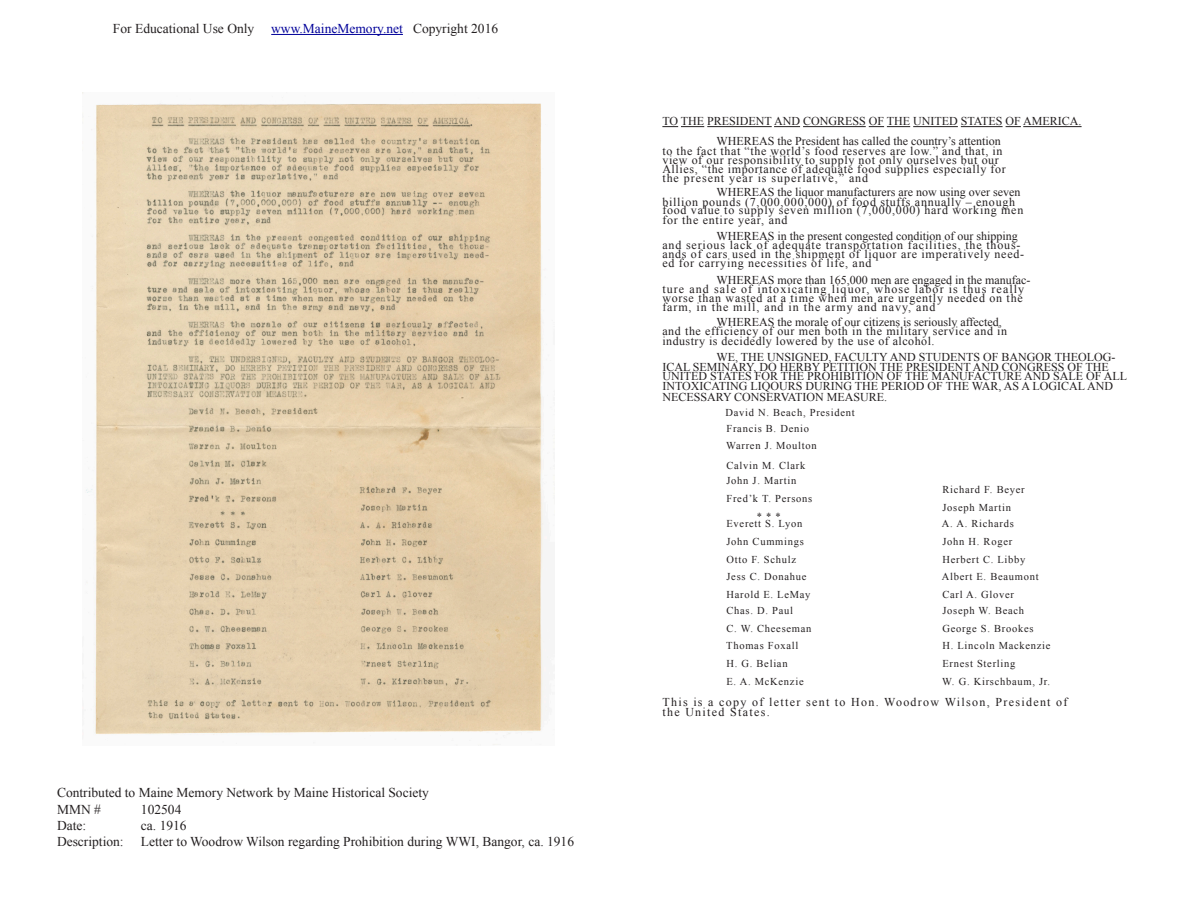
<style>
.page{position:relative;width:1188px;height:918px;background:#fff}
.page>*{position:absolute;margin:0;border:0;box-sizing:border-box;transform-origin:0 0}
.t1{font:13.5px "Times New Roman";color:#231f20}
.t2{font:12px/9.8px "Times New Roman";color:#231f20}
.t3{font:12px "Times New Roman";letter-spacing:.05em;color:#231f20}
.t4{font:12px "Times New Roman";letter-spacing:.08em;color:#231f20}
.t5{font:12px "Times New Roman";letter-spacing:.11em;color:#231f20}
.t6{font:12px "Times New Roman";letter-spacing:.07em;color:#231f20}
.t7{font:12px "Times New Roman";letter-spacing:.09em;color:#231f20}
.t8{font:10.5px/7.5px "Times New Roman";letter-spacing:.07em;color:#231f20}
.s1{color:#009}
</style>
<div class="page">
<hr style="left:271px;top:34px;width:132px;height:1px;background:#009">
<img style="left:86px;top:97px;width:462px;height:648px">
<svg style="left:662px;top:126px;width:42px;height:1px"></svg>
<hr style="left:707px;top:126px;width:65px;height:1px;background:#231f20">
<svg style="left:774px;top:126px;width:26px;height:1px"></svg>
<hr style="left:803px;top:126px;width:63px;height:1px;background:#231f20">
<svg style="left:869px;top:126px;width:41px;height:1px"></svg>
<hr style="left:913px;top:126px;width:45px;height:1px;background:#231f20">
<hr style="left:961px;top:126px;width:42px;height:1px;background:#231f20">
<svg style="left:1006px;top:126px;width:15px;height:1px"></svg>
<hr style="left:1023px;top:126px;width:59px;height:1px;background:#231f20">
<p class="t1" style="left:113px;top:19px;width:387px">For Educational Use Only <span class="s1">www.MaineMemory.net</span> Copyright 2016</p>
<p class="t1" style="left:57px;top:784px;width:373px">Contributed to Maine Memory Network by Maine Historical Society</p>
<p class="t1" style="left:57px;top:800px;width:45px">MMN #</p>
<p class="t1" style="left:141px;top:800px;width:42px">102504</p>
<p class="t1" style="left:57px;top:816px;width:31px">Date:</p>
<p class="t1" style="left:141px;top:816px;width:47px">ca. 1916</p>
<p class="t1" style="left:57px;top:832px;width:68px">Description:</p>
<p class="t1" style="left:141px;top:832px;width:435px">Letter to Woodrow Wilson regarding Prohibition during WWI, Bangor, ca. 1916</p>
<p class="t2" style="left:662px;top:116px;width:421px">TO THE PRESIDENT AND CONGRESS OF THE UNITED STATES OF AMERICA.</p>
<p class="t2" style="left:716px;top:136px;width:286px">WHEREAS the President has called the country’s attention</p>
<p class="t3" style="left:662px;top:143px;width:342px">to the fact that “the world’s food reserves are low.” and that, in</p>
<p class="t3" style="left:662px;top:152px;width:338px">view of our responsibility to supply not only ourselves but our</p>
<p class="t3" style="left:662px;top:161px;width:345px">Allies, “the importance of adequate food supplies especially for</p>
<p class="t4" style="left:662px;top:170px;width:207px">the present year is superlative,” and</p>
<p class="t2" style="left:716px;top:187px;width:305px">WHEREAS the liquor manufacturers are now using over seven</p>
<p class="t3" style="left:662px;top:194px;width:354px">billion pounds (7,000,000,000) of food stuffs annually – enough</p>
<p class="t3" style="left:662px;top:202px;width:362px">food value to supply seven million (7,000,000) hard working men</p>
<p class="t3" style="left:662px;top:212px;width:127px">for the entire year, and</p>
<p class="t2" style="left:716px;top:231px;width:303px">WHEREAS in the present congested condition of our shipping</p>
<p class="t6" style="left:662px;top:237px;width:360px">and serious lack of adequate transportation facilities, the thous-</p>
<p class="t3" style="left:662px;top:246px;width:363px">ands of cars used in the shipment of liquor are imperatively need-</p>
<p class="t3" style="left:662px;top:255px;width:211px">ed for carrying necessities of life, and</p>
<p class="t2" style="left:716px;top:274px;width:315px">WHEREAS more than 165,000 men are engaged in the manufac-</p>
<p class="t7" style="left:662px;top:280px;width:363px">ture and sale of intoxicating liquor, whose labor is thus really</p>
<p class="t3" style="left:662px;top:289px;width:362px">worse than wasted at a time when men are urgently needed on the</p>
<p class="t4" style="left:662px;top:298px;width:275px">farm, in the mill, and in the army and navy, and</p>
<p class="t2" style="left:716px;top:316px;width:287px">WHEREAS the morale of our citizens is seriously affected,</p>
<p class="t3" style="left:662px;top:322px;width:346px">and the efficiency of our men both in the military service and in</p>
<p class="t3" style="left:662px;top:333px;width:274px">industry is decidedly lowered by the use of alcohol.</p>
<p class="t2" style="left:716px;top:352px;width:401px">WE, THE UNSIGNED, FACULTY AND STUDENTS OF BANGOR THEOLOG-</p>
<p class="t2" style="left:662px;top:361px;width:448px">ICAL SEMINARY, DO HERBY PETITION THE PRESIDENT AND CONGRESS OF THE</p>
<p class="t2" style="left:662px;top:371px;width:466px">UNITED STATES FOR THE PROHIBITION OF THE MANUFACTURE AND SALE OF ALL<br>INTOXICATING LIQOURS DURING THE PERIOD OF THE WAR, AS A LOGICAL AND</p>
<p class="t2" style="left:662px;top:391px;width:226px">NECESSARY CONSERVATION MEASURE.</p>
<p class="t8" style="left:725px;top:408px;width:131px">David N. Beach, President</p>
<p class="t8" style="left:726px;top:425px;width:84px">Francis B. Denio</p>
<p class="t8" style="left:726px;top:442px;width:92px">Warren J. Moulton</p>
<p class="t8" style="left:726px;top:461px;width:80px">Calvin M. Clark</p>
<p class="t8" style="left:726px;top:476px;width:71px">John J. Martin</p>
<p class="t8" style="left:942px;top:485px;width:84px">Richard F. Beyer</p>
<p class="t8" style="left:726px;top:494px;width:87px">Fred’k T. Persons</p>
<p class="t8" style="left:942px;top:503px;width:70px">Joseph Martin</p>
<p class="t8" style="left:726px;top:512px;width:77px;text-indent:30px">* * *<br>Everett S. Lyon</p>
<p class="t8" style="left:942px;top:520px;width:73px">A. A. Richards</p>
<p class="t8" style="left:726px;top:538px;width:79px">John Cummings</p>
<p class="t8" style="left:942px;top:538px;width:71px">John H. Roger</p>
<p class="t8" style="left:726px;top:556px;width:71px">Otto F. Schulz</p>
<p class="t8" style="left:942px;top:556px;width:85px">Herbert C. Libby</p>
<p class="t8" style="left:726px;top:572px;width:81px">Jess C. Donahue</p>
<p class="t8" style="left:942px;top:572px;width:98px">Albert E. Beaumont</p>
<p class="t8" style="left:726px;top:590px;width:86px">Harold E. LeMay</p>
<p class="t8" style="left:942px;top:590px;width:73px">Carl A. Glover</p>
<p class="t8" style="left:726px;top:607px;width:68px">Chas. D. Paul</p>
<p class="t8" style="left:942px;top:607px;width:83px">Joseph W. Beach</p>
<p class="t8" style="left:726px;top:625px;width:86px">C. W. Cheeseman</p>
<p class="t8" style="left:942px;top:625px;width:93px">George S. Brookes</p>
<p class="t8" style="left:726px;top:641px;width:74px">Thomas Foxall</p>
<p class="t8" style="left:942px;top:641px;width:110px">H. Lincoln Mackenzie</p>
<p class="t8" style="left:726px;top:659px;width:63px">H. G. Belian</p>
<p class="t8" style="left:942px;top:659px;width:74px">Ernest Sterling</p>
<p class="t8" style="left:726px;top:677px;width:79px">E. A. McKenzie</p>
<p class="t8" style="left:942px;top:677px;width:109px">W. G. Kirschbaum, Jr.</p>
<p class="t5" style="left:662px;top:694px;width:407px">This is a copy of letter sent to Hon. Woodrow Wilson, President of</p>
<p class="t5" style="left:662px;top:704px;width:109px">the United States.</p>
</div>
